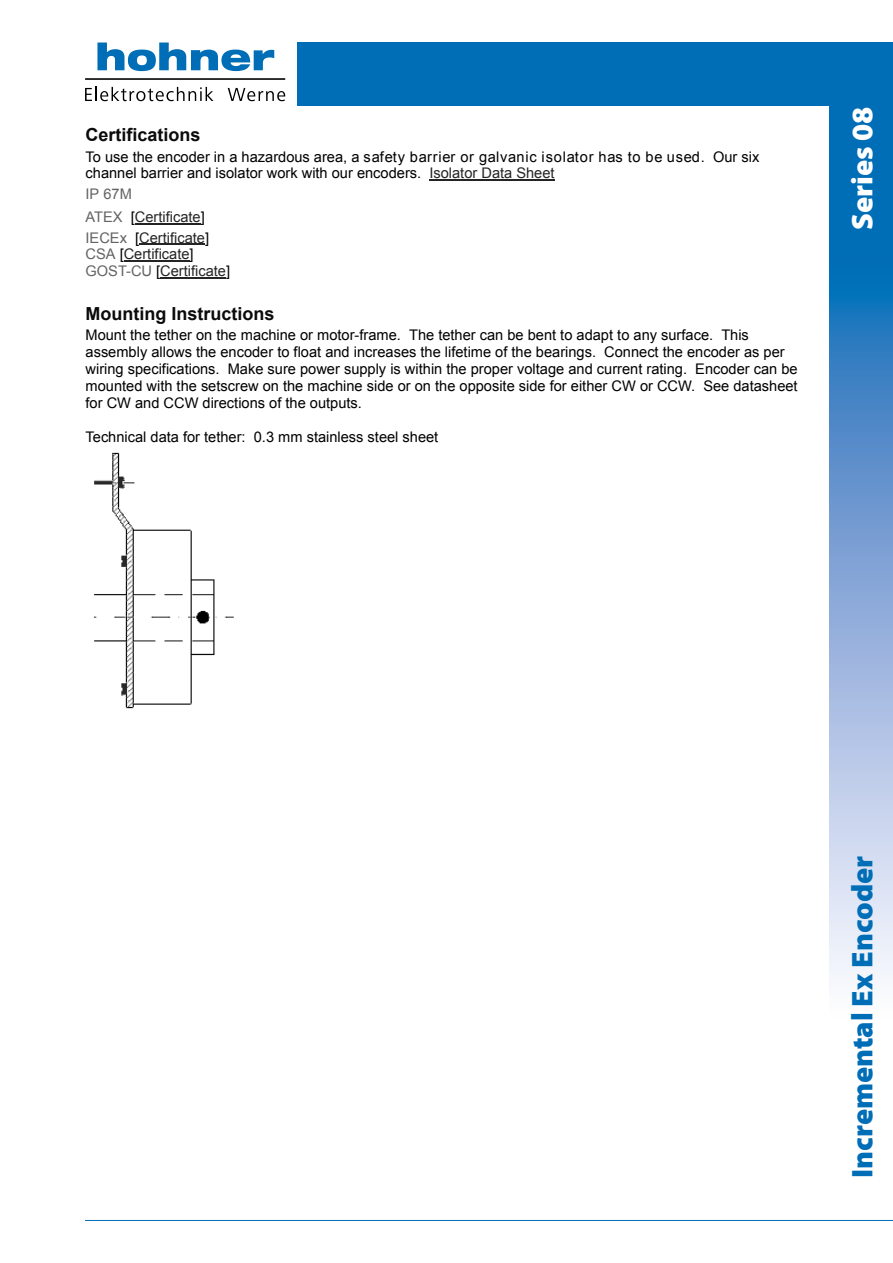
<style>
.page{position:relative;width:893px;height:1263px;background:#fff}
.page>*{position:absolute;margin:0;border:0;box-sizing:border-box;transform-origin:0 0}
.t1{font:900 30px "Myriad Pro";color:#006db7}
.t2{font:900 30px "Myriad Pro";color:#fff}
.t3{font:700 18px "Arial";color:#0b0b0b}
.t4{font:14.7px/17px "Arial";color:#000}
.t5{font:14.7px/16.8px "Arial";color:#242424}
.s1{color:#242424}
.s2{color:#636363}
.s3{color:#000}
</style>
<div class="page">
<div style="left:298px;top:43px;width:595px;height:63px;background:#006db7"></div>
<div style="left:829px;top:43px;width:64px;height:212px;background:#006db7"></div>
<svg style="left:829px;top:255px;width:64px;height:724px;background:#88adda"></svg>
<hr style="left:85px;top:1220px;width:808px;height:1px;background:#006db7">
<svg style="left:97px;top:43px;width:177px;height:28px"></svg>
<svg style="left:85px;top:87px;width:128px;height:14px"></svg>
<svg style="left:228px;top:88px;width:57px;height:13px"></svg>
<hr style="left:85px;top:78px;width:200px;height:2px;background:#000">
<hr style="left:429px;top:179px;width:126px;height:2px;background:#242424">
<hr style="left:135px;top:223px;width:66px;height:1px;background:#242424">
<hr style="left:139px;top:244px;width:66px;height:1px;background:#242424">
<hr style="left:124px;top:260px;width:66px;height:2px;background:#242424">
<hr style="left:160px;top:277px;width:66px;height:1px;background:#242424">
<img style="left:94px;top:452px;width:140px;height:257px">
<p class="t3" style="left:86px;top:123px;width:117px">Certifications</p>
<p class="t4" style="left:86px;top:148px;width:675px">To use the encoder in a hazardous area, a safety barrier or galvanic isolator has to be used. Our six channel barrier and isolator work with our encoders. <span class="s1">Isolator Data Sheet</span></p>
<p class="t5" style="left:86px;top:182px;width:121px;line-height:23.5px"><span class="s2">IP 67M<br>ATEX</span> <span class="s3">[</span>Certificate<span class="s3">]</span></p>
<p class="t5" style="left:86px;top:229px;width:146px"><span class="s2">IECEx</span> <span class="s3">[</span>Certificate<span class="s3">]<br></span><span class="s2">CSA</span> <span class="s3">[</span>Certificate<span class="s3">]<br></span><span class="s2">GOST-CU</span> <span class="s3">[</span>Certificate<span class="s3">]</span></p>
<p class="t3" style="left:86px;top:302px;width:190px">Mounting Instructions</p>
<p class="t4" style="left:86px;top:327px;width:714px">Mount the tether on the machine or motor-frame. The tether can be bent to adapt to any surface. This assembly allows the encoder to float and increases the lifetime of the bearings. Connect the encoder as per wiring specifications. Make sure power supply is within the proper voltage and current rating. Encoder can be mounted with the setscrew on the machine side or on the opposite side for either CW or CCW. See datasheet for CW and CCW directions of the outputs.</p>
<p class="t4" style="left:86px;top:428px;width:354px">Technical data for tether: 0.3 mm stainless steel sheet</p>
<h1 class="t2" style="left:842px;top:230px;width:125px;rotate:-90deg">Series 08</h1>
<h1 class="t1" style="left:842px;top:1178px;width:324px;rotate:-90deg">Incremental Ex Encoder</h1>
</div>
